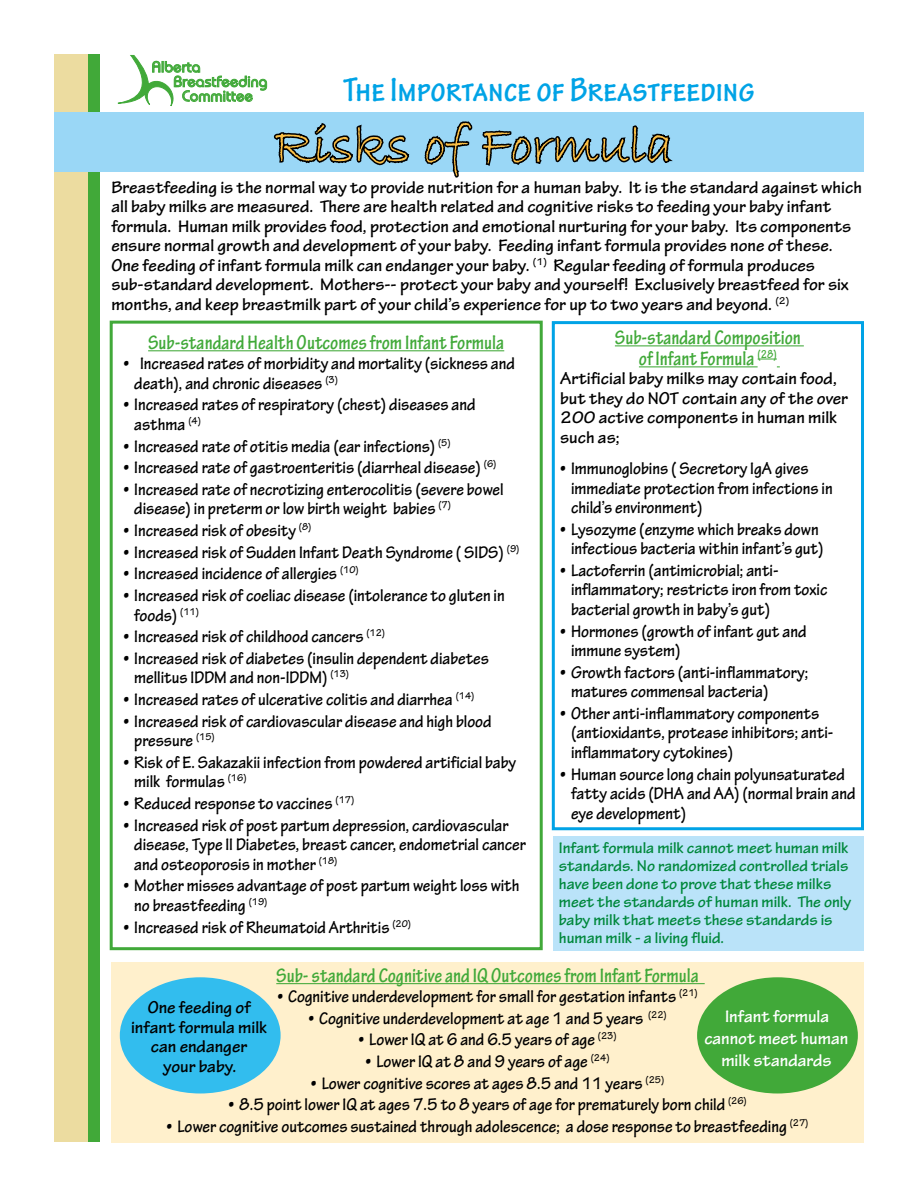
<style>
.page{position:relative;width:918px;height:1188px;background:#fff}
.page>*{position:absolute;margin:0;border:0;box-sizing:border-box;transform-origin:0 0}
.t1{font:54px "Bradley Hand ITC";color:#fbbf46}
.t2{font:700 condensed 36px "Tekton Pro";color:#00a3e6}
.t3{font:700 condensed 21px/21px "Tekton Pro";color:#41a939;text-align:center}
.t4{font:700 18px/19.5px "Tekton Pro";color:#000}
.t5{font:700 18px/19.5px "Tekton Pro";color:#000;scale:.9 1}
.t6{font:700 18px/21.8px "Tekton Pro";color:#fff;text-align:center}
.t7{font:700 16.5px/18px "Tekton Pro";color:#00883c}
.t8{font:500 15.45px "Bauhaus IT Cby BT";letter-spacing:.01em;color:#41a939}
</style>
<div class="page">
<div style="left:54px;top:54px;width:37px;height:1088px;background:#ecdca0"></div>
<div style="left:88px;top:54px;width:12px;height:1087px;background:#41a939"></div>
<hr style="left:148px;top:350px;width:356px;height:1px;background:#41a939">
<div style="left:110px;top:321px;width:433px;height:629px;border:3px solid #41a939"></div>
<div style="left:554px;top:836px;width:310px;height:114px;background:#bae3f9"></div>
<div style="left:111px;top:962px;width:753px;height:181px;background:#fff0cc"></div>
<hr style="left:276px;top:983px;width:429px;height:1px;background:#41a939">
<div style="left:54px;top:112px;width:810px;height:60px;background:#9ad7f6"></div>
<svg style="left:117px;top:55px;width:293px;height:111px"></svg>
<svg style="left:424px;top:121px;width:249px;height:57px"></svg>
<div style="left:697px;top:977px;width:161px;height:117px;background:#41a939;border-radius:50%"></div>
<hr style="left:615px;top:345px;width:189px;height:1px;background:#41a939">
<hr style="left:639px;top:366px;width:119px;height:1px;background:#41a939">
<svg style="left:758px;top:359px;width:19px;height:1px"></svg>
<div style="left:552px;top:321px;width:312px;height:509px;border:3px solid #00a3e6"></div>
<div style="left:120px;top:977px;width:161px;height:117px;background:#32bdee;border-radius:50%"></div>
<p class="t8" style="left:152px;top:57px;width:50px">Alberta</p>
<p class="t8" style="left:173px;top:72px;width:95px">Breastfeeding</p>
<p class="t8" style="left:182px;top:86px;width:72px">Committee</p>
<h2 class="t2" style="left:344px;top:69px;width:413px">The Importance of Breastfeeding</h2>
<h1 class="t1" style="left:274px;top:115px;width:400px">Risks of Formula</h1>
<p class="t4" style="left:111px;top:178px;width:752px">Breastfeeding is the normal way to provide nutrition for a human baby. It is the standard against which all baby milks are measured. There are health related and cognitive risks to feeding your baby infant formula. Human milk provides food, protection and emotional nurturing for your baby. Its components ensure normal growth and development of your baby. Feeding infant formula provides none of these.<br>One feeding of infant formula milk can endanger your baby. <sup>(1)</sup> Regular feeding of formula produces sub-standard development. Mothers-- protect your baby and yourself! Exclusively breastfeed for six months, and keep breastmilk part of your child’s experience for up to two years and beyond. <sup>(2)</sup></p>
<p class="t3" style="left:615px;top:327px;width:188px">Sub-standard Composition of Infant Formula <sup>(28)</sup></p>
<p class="t4" style="left:560px;top:369px;width:289px">Artificial baby milks may contain food, but they do NOT contain any of the over<br>200 active components in human milk such as;</p>
<p class="t4" style="left:571px;top:459px;width:263px;text-indent:-11px">• Immunoglobins ( Secretory IgA gives immediate protection from infections in child’s environment)</p>
<p class="t4" style="left:560px;top:520px;width:265px;text-align:center">• Lysozyme (enzyme which breaks down infectious bacteria within infant’s gut)</p>
<p class="t4" style="left:571px;top:561px;width:258px;text-indent:-11px">• Lactoferrin (antimicrobial; anti&shy;inflammatory; restricts iron from toxic bacterial growth in baby’s gut)</p>
<p class="t4" style="left:571px;top:622px;width:237px;text-indent:-11px">• Hormones (growth of infant gut and immune system)</p>
<p class="t4" style="left:571px;top:663px;width:239px;text-indent:-11px">• Growth factors (anti-inflammatory; matures commensal bacteria)</p>
<p class="t4" style="left:571px;top:704px;width:264px;text-indent:-11px">• Other anti-inflammatory components (antioxidants, protease inhibitors; anti&shy;inflammatory cytokines)</p>
<p class="t4" style="left:571px;top:765px;width:286px;text-indent:-11px">• Human source long chain polyunsaturated fatty acids (DHA and AA) (normal brain and eye development)</p>
<p class="t3" style="left:148px;top:332px;width:358px">Sub-standard Health Outcomes from Infant Formula</p>
<p class="t5" style="left:134px;top:354px;width:424px;text-indent:6px">Increased rates of morbidity and mortality (sickness and death), and chronic diseases <sup>(3)</sup></p>
<p class="t4" style="left:134px;top:395px;width:343px;text-indent:-11px">• Increased rates of respiratory (chest) diseases and asthma <sup>(4)</sup></p>
<p class="t4" style="left:123px;top:436px;width:329px">• Increased rate of otitis media (ear infections) <sup>(5)</sup></p>
<p class="t4" style="left:123px;top:458px;width:374px">• Increased rate of gastroenteritis (diarrheal disease) <sup>(6)</sup></p>
<p class="t4" style="left:134px;top:480px;width:371px;text-indent:-11px">• Increased rate of necrotizing enterocolitis (severe bowel disease) in preterm or low birth weight babies <sup>(7)</sup></p>
<p class="t4" style="left:123px;top:521px;width:189px">• Increased risk of obesity <sup>(8)</sup></p>
<p class="t4" style="left:123px;top:543px;width:397px">• Increased risk of Sudden Infant Death Syndrome ( SIDS) <sup>(9)</sup></p>
<p class="t4" style="left:123px;top:564px;width:237px">• Increased incidence of allergies <sup>(10)</sup></p>
<p class="t4" style="left:134px;top:586px;width:372px;text-indent:-11px">• Increased risk of coeliac disease (intolerance to gluten in foods) <sup>(11)</sup></p>
<p class="t4" style="left:123px;top:627px;width:263px">• Increased risk of childhood cancers <sup>(12)</sup></p>
<p class="t4" style="left:134px;top:649px;width:356px;text-indent:-11px">• Increased risk of diabetes (insulin dependent diabetes mellitus IDDM and non-IDDM) <sup>(13)</sup></p>
<p class="t4" style="left:123px;top:690px;width:352px">• Increased rates of ulcerative colitis and diarrhea <sup>(14)</sup></p>
<p class="t4" style="left:134px;top:712px;width:359px;text-indent:-11px">• Increased risk of cardiovascular disease and high blood pressure <sup>(15)</sup></p>
<p class="t4" style="left:134px;top:753px;width:383px;text-indent:-11px">• Risk of E. Sakazakii infection from powdered artificial baby milk formulas <sup>(16)</sup></p>
<p class="t4" style="left:123px;top:794px;width:232px">• Reduced response to vaccines <sup>(17)</sup></p>
<p class="t4" style="left:134px;top:816px;width:393px;text-indent:-11px">• Increased risk of post partum depression, cardiovascular disease, Type II Diabetes, breast cancer, endometrial cancer and osteoporosis in mother <sup>(18)</sup></p>
<p class="t4" style="left:134px;top:876px;width:387px;text-indent:-11px">• Mother misses advantage of post partum weight loss with no breastfeeding <sup>(19)</sup></p>
<p class="t4" style="left:123px;top:917px;width:289px">• Increased risk of Rheumatoid Arthritis <sup>(20)</sup></p>
<p class="t4" style="left:123px;top:354px;width:7px">•</p>
<p class="t7" style="left:559px;top:839px;width:294px">Infant formula milk cannot meet human milk standards. No randomized controlled trials have been done to prove that these milks meet the standards of human milk. The only baby milk that meets these standards is human milk - a living fluid.</p>
<p class="t3" style="left:276px;top:965px;width:424px">Sub- standard Cognitive and IQ Outcomes from Infant Formula</p>
<p class="t4" style="left:277px;top:987px;width:422px">• Cognitive underdevelopment for small for gestation infants <sup>(21)</sup></p>
<p class="t4" style="left:308px;top:1009px;width:360px">• Cognitive underdevelopment at age 1 and 5 years <sup>(22)</sup></p>
<p class="t4" style="left:358px;top:1030px;width:260px">• Lower IQ at 6 and 6.5 years of age <sup>(23)</sup></p>
<p class="t4" style="left:366px;top:1052px;width:245px">• Lower IQ at 8 and 9 years of age <sup>(24)</sup></p>
<p class="t4" style="left:311px;top:1074px;width:355px">• Lower cognitive scores at ages 8.5 and 11 years <sup>(25)</sup></p>
<p class="t4" style="left:228px;top:1095px;width:520px">• 8.5 point lower IQ at ages 7.5 to 8 years of age for prematurely born child <sup>(26)</sup></p>
<p class="t4" style="left:167px;top:1117px;width:643px">• Lower cognitive outcomes sustained through adolescence; a dose response to breastfeeding <sup>(27)</sup></p>
<p class="t4" style="left:131px;top:998px;width:138px;text-align:center">One feeding of infant formula milk can endanger<br>your baby.</p>
<p class="t6" style="left:704px;top:1006px;width:146px">Infant formula cannot meet human milk standards</p>
</div>
